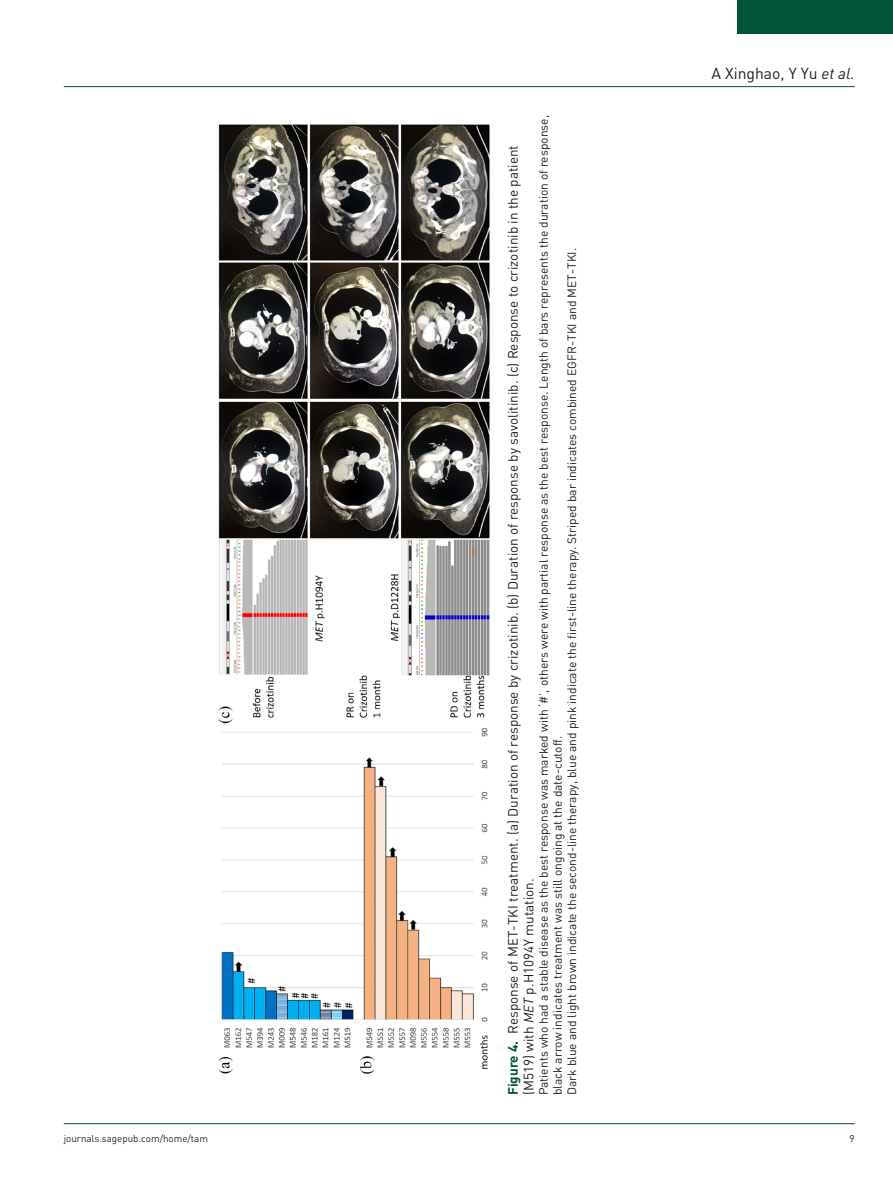
<style>
.page{position:relative;width:893px;height:1191px;background:#fff}
.page>*{position:absolute;margin:0;border:0;box-sizing:border-box;transform-origin:0 0}
.t1{font:15.75px "DIN";color:#231f20}
.t2{font:13.5px/15.8px "DIN";color:#231f20}
.t3{font:12px/14.2px "DIN";color:#231f20}
.t4{font:9.75px "DIN";color:#231f20}
.s1{font-weight:700;color:#015436}
.s2{font-style:italic}
</style>
<div class="page">
<hr style="left:64px;top:86px;width:791px;height:1px;background:#015436">
<hr style="left:64px;top:1123px;width:791px;height:1px;background:#015436">
<div style="left:738px;top:0;width:155px;height:34px;background:#015436"></div>
<img style="left:218px;top:124px;width:272px;height:950px">
<p class="t3" style="left:536px;top:1095px;width:981px;rotate:-90deg">Patients who had a stable disease as the best response was marked with ‘#’, others were with partial response as the best response. Length of bars represents the duration of response, black arrow indicates treatment was still ongoing at the date-cutoff.<br>Dark blue and light brown indicate the second-line therapy, blue and pink indicate the first-line therapy. Striped bar indicates combined EGFR-TKI and MET-TKI.</p>
<p class="t2" style="left:505px;top:1095px;width:951px;rotate:-90deg"><span class="s1">Figure 4.</span> Response of MET-TKI treatment. (a) Duration of response by crizotinib. (b) Duration of response by savolitinib. (c) Response to crizotinib in the patient (M519) with <span class="s2">MET</span> p.H1094Y mutation.</p>
<h1 class="t1" style="left:711px;top:63px;width:145px">A Xinghao, Y Yu <span class="s2">et al.</span></h1>
<p class="t4" style="left:64px;top:1132px;width:146px">journals.sagepub.com/home/tam</p>
<p class="t4" style="left:850px;top:1132px;width:7px">9</p>
</div>
